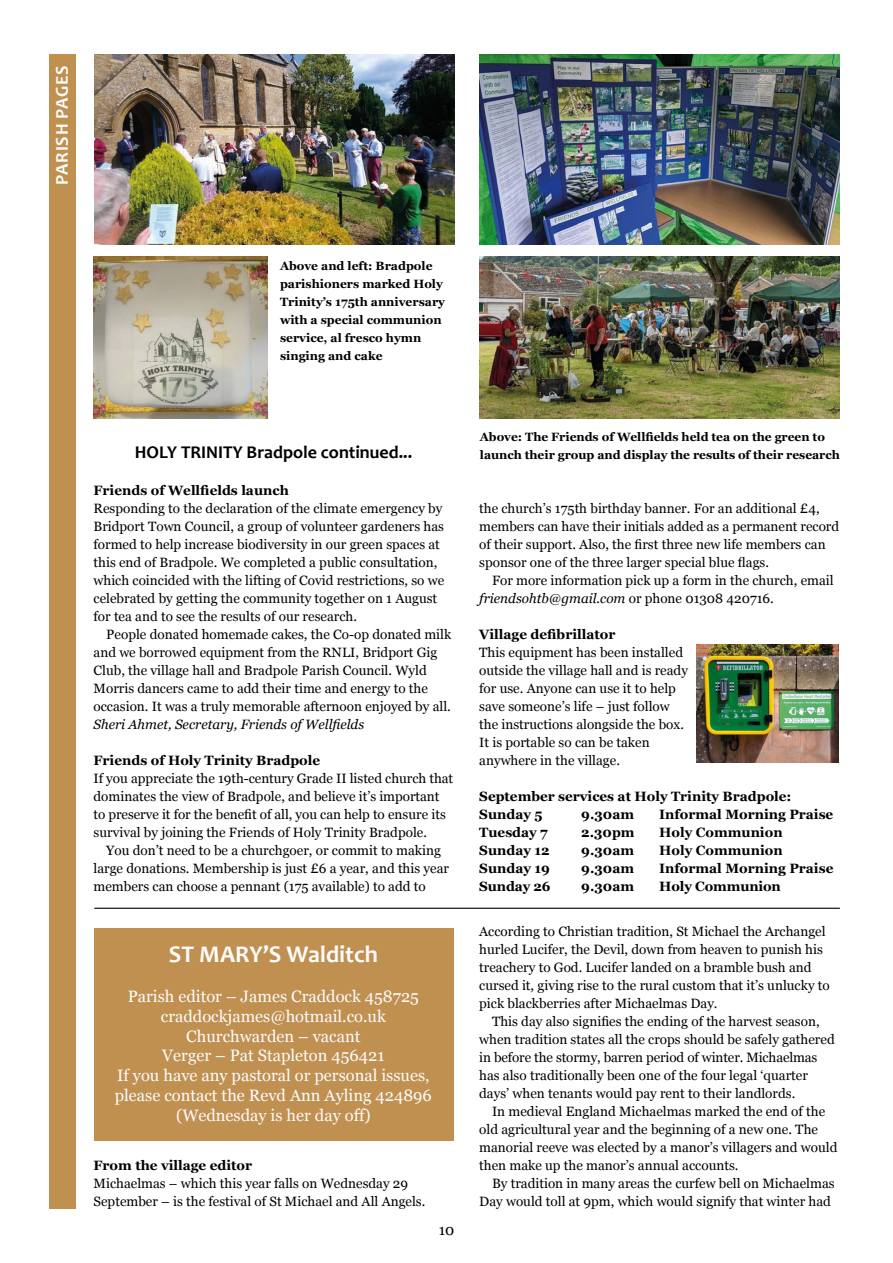
<style>
.page{position:relative;width:893px;height:1263px;background:#fff}
.page>*{position:absolute;margin:0;border:0;box-sizing:border-box;transform-origin:0 0}
.t1{font:700 24px "Candara";color:#fdfcfc}
.t2{font:700 18px "Candara";color:#000}
.t3{font:700 18px "Candara";letter-spacing:.04em;color:#fdfcfc}
.t4{font:16.5px/19.8px "Georgia";color:#fdfcfc;text-align:center}
.t5{font:15px "Georgia";color:#000}
.t6{font:13.5px/18px "Georgia";color:#000}
.t7{font:700 13.5px/18px "Georgia";color:#000}
.t8{font:italic 13.5px "Georgia";color:#000}
.t9{font:700 12px/18px "Georgia";color:#000}
.s1{font-style:italic}
</style>
<div class="page">
<div style="left:49px;top:54px;width:26px;height:1155px;background:#c09051"></div>
<img style="left:479px;top:257px;width:361px;height:161px">
<hr style="left:94px;top:908px;width:746px;height:1px;background:#000">
<img style="left:95px;top:54px;width:359px;height:191px">
<img style="left:94px;top:257px;width:173px;height:161px">
<img style="left:479px;top:54px;width:360px;height:191px">
<div style="left:94px;top:928px;width:359px;height:212px;background:#c09051"></div>
<img style="left:696px;top:644px;width:143px;height:118px">
<h2 class="t3" style="left:51px;top:185px;width:121px;rotate:-90deg">PARISH PAGES</h2>
<p class="t9" style="left:280px;top:256px;width:167px">Above and left: Bradpole parishioners marked Holy<br>Trinity’s 175th anniversary with a special communion service, al fresco hymn singing and cake</p>
<h2 class="t2" style="left:135px;top:441px;width:279px">HOLY TRINITY Bradpole continued...</h2>
<p class="t7" style="left:94px;top:481px;width:197px">Friends of Wellfields launch</p>
<p class="t6" style="left:94px;top:499px;width:352px">Responding to the declaration of the climate emergency by Bridport Town Council, a group of volunteer gardeners has formed to help increase biodiversity in our green spaces at this end of Bradpole. We completed a public consultation, which coincided with the lifting of Covid restrictions, so we celebrated by getting the community together on 1 August for tea and to see the results of our research.</p>
<p class="t6" style="left:94px;top:625px;width:359px;text-indent:13px">People donated homemade cakes, the Co-op donated milk and we borrowed equipment from the RNLI, Bridport Gig Club, the village hall and Bradpole Parish Council. Wyld Morris dancers came to add their time and energy to the occasion. It was a truly memorable afternoon enjoyed by all.</p>
<p class="t8" style="left:94px;top:714px;width:272px">Sheri Ahmet, Secretary, Friends of Wellfields</p>
<p class="t7" style="left:94px;top:751px;width:228px">Friends of Holy Trinity Bradpole</p>
<p class="t6" style="left:94px;top:769px;width:361px">If you appreciate the 19th-century Grade II listed church that dominates the view of Bradpole, and believe it’s important to preserve it for the benefit of all, you can help to ensure its survival by joining the Friends of Holy Trinity Bradpole.</p>
<p class="t6" style="left:94px;top:841px;width:357px;text-indent:13px">You don’t need to be a churchgoer, or commit to making large donations. Membership is just £6 a year, and this year members can choose a pennant (175 available) to add to</p>
<h1 class="t1" style="left:169px;top:940px;width:210px">ST MARY’S Walditch</h1>
<p class="t4" style="left:115px;top:986px;width:319px">Parish editor – James Craddock 458725 craddockjames@hotmail.co.uk Churchwarden – vacant<br>Verger – Pat Stapleton 456421<br>If you have any pastoral or personal issues, please contact the Revd Ann Ayling 424896 (Wednesday is her day off)</p>
<p class="t7" style="left:94px;top:1156px;width:160px">From the village editor</p>
<p class="t6" style="left:94px;top:1174px;width:333px">Michaelmas – which this year falls on Wednesday 29<br>September – is the festival of St Michael and All Angels.</p>
<p class="t5" style="left:439px;top:1219px;width:17px">10</p>
<p class="t9" style="left:480px;top:427px;width:361px">Above: The Friends of Wellfields held tea on the green to launch their group and display the results of their research</p>
<p class="t6" style="left:479px;top:499px;width:361px">the church’s 175th birthday banner. For an additional £4, members can have their initials added as a permanent record of their support. Also, the first three new life members can sponsor one of the three larger special blue flags.</p>
<p class="t6" style="left:479px;top:571px;width:356px;text-indent:13px">For more information pick up a form in the church, email <span class="s1">friendsohtb@gmail.com</span> or phone 01308 420716.</p>
<p class="t7" style="left:479px;top:625px;width:138px">Village defibrillator</p>
<p class="t6" style="left:479px;top:643px;width:210px">This equipment has been installed outside the village hall and is ready for use. Anyone can use it to help save someone’s life – just follow the instructions alongside the box.<br>It is portable so can be taken anywhere in the village.</p>
<p class="t7" style="left:479px;top:786px;width:314px">September services at Holy Trinity Bradpole:<br>Sunday 5</p>
<p class="t7" style="left:581px;top:804px;width:54px">9.30am</p>
<p class="t7" style="left:659px;top:804px;width:176px">Informal Morning Praise</p>
<p class="t7" style="left:479px;top:822px;width:70px">Tuesday 7</p>
<p class="t7" style="left:581px;top:822px;width:55px">2.30pm</p>
<p class="t7" style="left:659px;top:822px;width:125px">Holy Communion</p>
<p class="t7" style="left:479px;top:840px;width:72px">Sunday 12</p>
<p class="t7" style="left:581px;top:840px;width:54px">9.30am</p>
<p class="t7" style="left:659px;top:840px;width:125px">Holy Communion</p>
<p class="t7" style="left:479px;top:858px;width:72px">Sunday 19</p>
<p class="t7" style="left:581px;top:858px;width:54px">9.30am</p>
<p class="t7" style="left:659px;top:858px;width:176px">Informal Morning Praise</p>
<p class="t7" style="left:479px;top:876px;width:73px">Sunday 26</p>
<p class="t7" style="left:581px;top:876px;width:54px">9.30am</p>
<p class="t7" style="left:659px;top:876px;width:123px">Holy Communion</p>
<p class="t6" style="left:479px;top:922px;width:352px">According to Christian tradition, St Michael the Archangel hurled Lucifer, the Devil, down from heaven to punish his treachery to God. Lucifer landed on a bramble bush and cursed it, giving rise to the rural custom that it’s unlucky to pick blackberries after Michaelmas Day.</p>
<p class="t6" style="left:479px;top:1012px;width:357px;text-indent:13px">This day also signifies the ending of the harvest season, when tradition states all the crops should be safely gathered in before the stormy, barren period of winter. Michaelmas has also traditionally been one of the four legal ‘quarter days’ when tenants would pay rent to their landlords.</p>
<p class="t6" style="left:479px;top:1102px;width:360px;text-indent:13px">In medieval England Michaelmas marked the end of the old agricultural year and the beginning of a new one. The manorial reeve was elected by a manor’s villagers and would then make up the manor’s annual accounts.</p>
<p class="t6" style="left:479px;top:1174px;width:357px;text-align:right">By tradition in many areas the curfew bell on Michaelmas<br>Day would toll at 9pm, which would signify that winter had</p>
</div>
